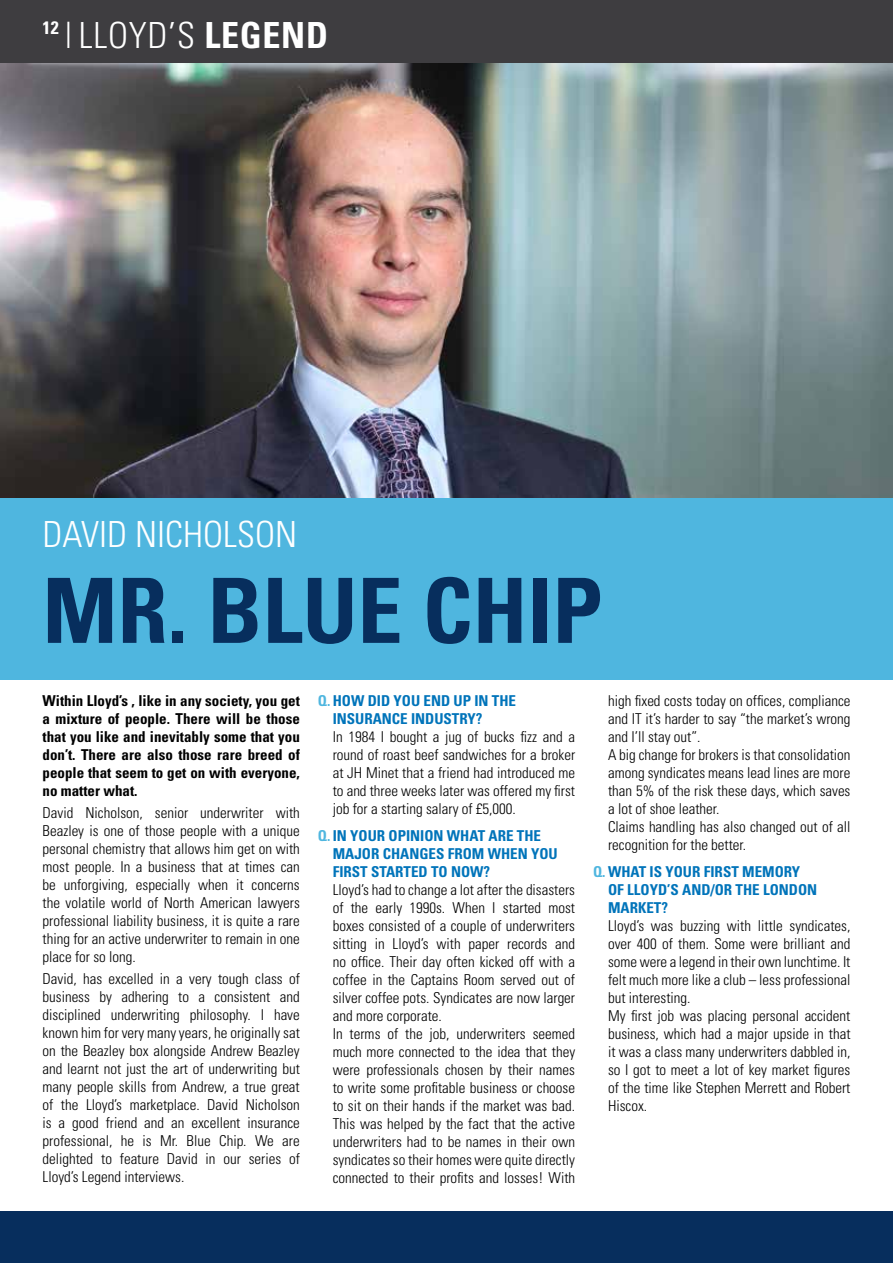
<style>
.page{position:relative;width:893px;height:1263px;background:#fff}
.page>*{position:absolute;margin:0;border:0;box-sizing:border-box;transform-origin:0 0}
.t1{font:700 condensed 90px "Univers";color:#072e5d}
.t2{font:300 condensed 36px "Univers";color:#fff}
.t3{font:700 condensed 18px "Univers";color:#fff}
.t4{font:300 condensed 15px/18px "Univers";color:#000;text-align:justify}
.t5{font:700 condensed 15px/18px "Univers";color:#000;text-align:justify}
.t6{font:700 condensed 15px/18px "Univers";color:#0074ba}
.s1{font-size:36.3px}
.s2{font-weight:700}
.s3{color:#4fb6df}
</style>
<div class="page">
<div style="left:0;top:1212px;width:893px;height:51px;background:#072e5d"></div>
<div style="left:0;top:0;width:893px;height:64px;background:#3e3d40"></div>
<div style="left:0;top:497px;width:893px;height:183px;background:#4fb6df"></div>
<img style="left:0;top:64px;width:893px;height:433px">
<p class="t3" style="left:43px;top:17px;width:18px">12</p>
<h2 class="t2" style="left:64px;top:13px;width:265px"><span class="s1">|</span>LLOYD’S <span class="s2">LEGEND</span></h2>
<h2 class="t2" style="left:43px;top:512px;width:256px">DAVID NICHOLSON</h2>
<h1 class="t1" style="left:43px;top:556px;width:561px">MR. BLUE CHIP</h1>
<p class="t5" style="left:43px;top:691px;width:259px">Within Lloyd’s , like in any society, you get a mixture of people. There will be those that you like and inevitably some that you don’t. There are also those rare breed of people that seem to get on with everyone, no matter what.</p>
<p class="t4" style="left:43px;top:803px;width:259px">David Nicholson, senior underwriter with Beazley is one of those people with a unique personal chemistry that allows him get on with most people. In a business that at times can be unforgiving, especially when it concerns the volatile world of North American lawyers professional liability business, it is quite a rare thing for an active underwriter to remain in one place for so long.</p>
<p class="t4" style="left:43px;top:970px;width:259px">David, has excelled in a very tough class of business by adhering to a consistent and disciplined underwriting philosophy. I have known him for very many years, he originally sat on the Beazley box alongside Andrew Beazley and learnt not just the art of underwriting but many people skills from Andrew, a true great of the Lloyd’s marketplace. David Nicholson is a good friend and an excellent insurance professional, he is Mr. Blue Chip. We are delighted to feature David in our series of Lloyd’s Legend interviews.</p>
<p class="t6" style="left:333px;top:691px;width:185px;text-indent:-15px"><span class="s3">Q.</span> HOW DID YOU END UP IN THE<br>INSURANCE INDUSTRY?</p>
<p class="t4" style="left:333px;top:727px;width:244px">In 1984 I bought a jug of bucks fizz and a round of roast beef sandwiches for a broker at JH Minet that a friend had introduced me to and three weeks later was offered my first job for a starting salary of £5,000.</p>
<p class="t6" style="left:333px;top:826px;width:226px;text-indent:-15px"><span class="s3">Q.</span> IN YOUR OPINION WHAT ARE THE<br>MAJOR CHANGES FROM WHEN YOU<br>FIRST STARTED TO NOW?</p>
<p class="t4" style="left:333px;top:880px;width:244px;text-align:left">Lloyd’s had to change a lot after the disasters of the early 1990s. When I started most boxes consisted of a couple of underwriters sitting in Lloyd’s with paper records and no office. Their day often kicked off with a coffee in the Captains Room served out of silver coffee pots. Syndicates are now larger and more corporate.<br>In terms of the job, underwriters seemed much more connected to the idea that they were professionals chosen by their names to write some profitable business or choose to sit on their hands if the market was bad.<br>This was helped by the fact that the active underwriters had to be names in their own syndicates so their homes were quite directly connected to their profits and losses! With</p>
<p class="t4" style="left:608px;top:691px;width:244px;text-align:left">high fixed costs today on offices, compliance and IT it’s harder to say “the market’s wrong and I’ll stay out”.<br>A big change for brokers is that consolidation among syndicates means lead lines are more than 5% of the risk these days, which saves a lot of shoe leather.<br>Claims handling has also changed out of all recognition for the better.</p>
<p class="t6" style="left:608px;top:862px;width:211px;text-indent:-15px"><span class="s3">Q.</span> WHAT IS YOUR FIRST MEMORY<br>OF LLOYD’S AND/OR THE LONDON<br>MARKET?</p>
<p class="t4" style="left:608px;top:916px;width:244px;text-align:left">Lloyd’s was buzzing with little syndicates, over 400 of them. Some were brilliant and some were a legend in their own lunchtime. It felt much more like a club – less professional but interesting.<br>My first job was placing personal accident business, which had a major upside in that it was a class many underwriters dabbled in, so I got to meet a lot of key market figures of the time like Stephen Merrett and Robert Hiscox.</p>
</div>
